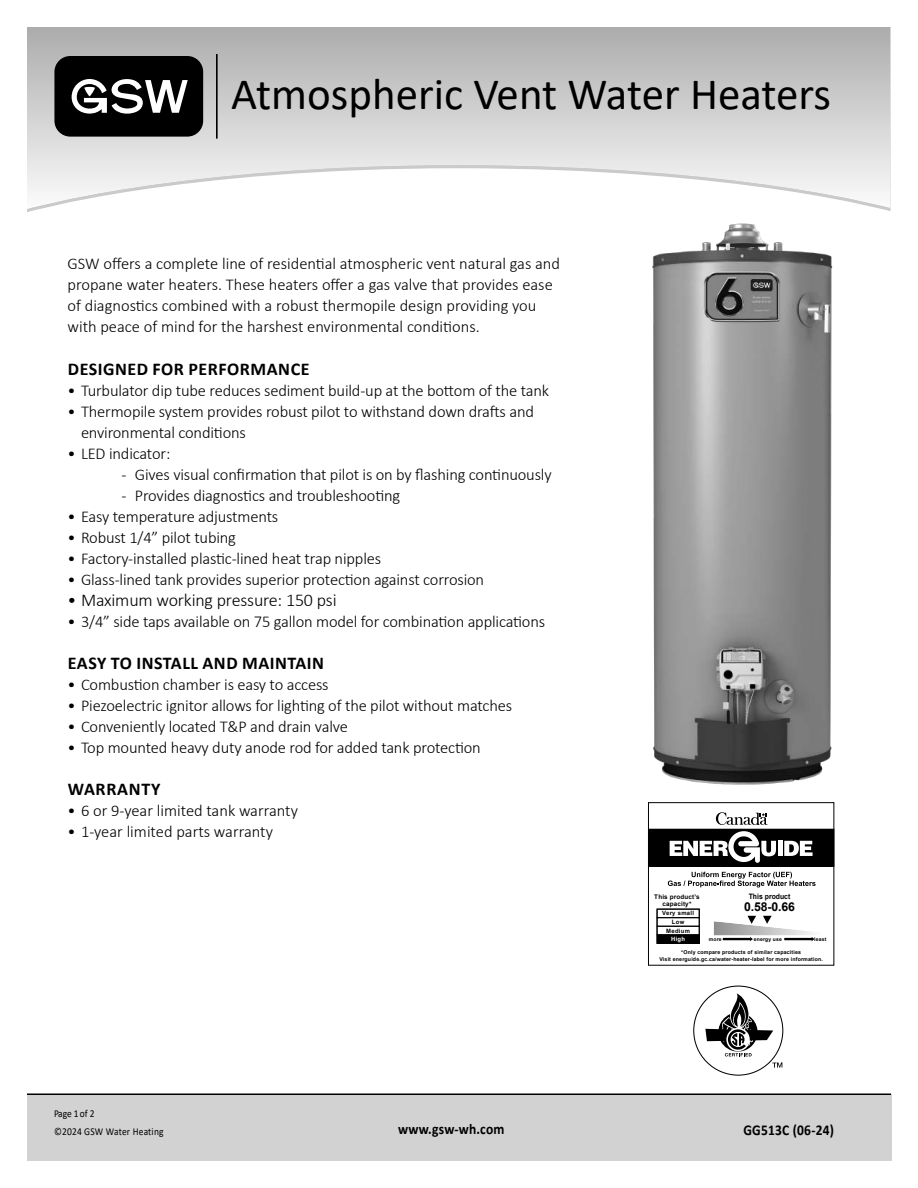
<style>
.page{position:relative;width:918px;height:1188px;background:#fff}
.page>*{position:absolute;margin:0;border:0;box-sizing:border-box;transform-origin:0 0}
.t1{font:45px "Calibri";color:#000}
.t2{font:700 18px "Calibri";letter-spacing:.03em;color:#000}
.t3{font:300 18px "Calibri";letter-spacing:-.01em;color:#000}
.t4{font:300 16.5px/21px "Calibri";letter-spacing:-.01em;color:#000}
.t5{font:700 15px "Calibri";letter-spacing:.015em;color:#000;scale:.9 1}
.t6{font:700 12.3px "Arial";color:#000}
.t7{font:10.5px/18px "Calibri";letter-spacing:.02em;color:#000;scale:.9 1}
.t8{font:700 7.5px "Arial";color:#000;scale:.92 1}
.t9{font:700 6.3px/7.4px "Arial";letter-spacing:.025em;color:#000;text-align:center}
.t10{font:700 5.85px/8.6px "Arial";letter-spacing:.05em;color:#000;text-align:center}
.t11{font:700 5.85px "Arial";color:#fff}
.t12{font:700 5.25px/7.6px "Arial";letter-spacing:.03em;color:#000;text-align:center}
.t13{font:700 5.1px "Arial";letter-spacing:.03em;color:#000}
</style>
<div class="page">
<img style="left:27px;top:27px;width:864px;height:182px">
<hr style="left:216px;top:54px;width:2px;height:85px;background:#000">
<div style="left:54px;top:56px;width:149px;height:81px;background:#000;border-radius:16px"></div>
<svg style="left:72px;top:79px;width:116px;height:35px"></svg>
<div style="left:27px;top:1094px;width:864px;height:67px;background:#d2d2d2"></div>
<hr style="left:27px;top:1093px;width:864px;height:2px;background:#000">
<svg style="left:693px;top:986px;width:90px;height:90px"></svg>
<svg style="left:716px;top:818px;width:52px;height:7px"></svg>
<div style="left:648px;top:829px;width:186px;height:37px;background:#000"></div>
<div style="left:778px;top:841px;width:5px;height:15px;background:#fff"></div>
<svg style="left:784px;top:841px;width:29px;height:15px"></svg>
<svg style="left:670px;top:831px;width:106px;height:32px"></svg>
<div style="left:657px;top:909px;width:43px;height:9px;border:1px solid #000"></div>
<div style="left:657px;top:917px;width:43px;height:10px;border:1px solid #000"></div>
<div style="left:657px;top:926px;width:43px;height:9px;border:1px solid #000"></div>
<div style="left:657px;top:935px;width:42px;height:8px;background:#000"></div>
<div style="left:657px;top:934px;width:43px;height:10px;border:1px solid #000"></div>
<div style="left:648px;top:802px;width:186px;height:164px;border:1px solid #000"></div>
<hr style="left:723px;top:938px;width:27px;height:2px;background:#000">
<hr style="left:784px;top:938px;width:28px;height:2px;background:#000">
<img style="left:714px;top:921px;width:99px;height:15px">
<svg style="left:763px;top:916px;width:9px;height:8px"></svg>
<svg style="left:748px;top:916px;width:8px;height:8px"></svg>
<svg style="left:668px;top:872px;width:148px;height:15px"></svg>
<img style="left:492px;top:186px;width:399px;height:632px">
<h1 class="t1" style="left:231px;top:77px;width:601px">Atmospheric Vent Water Heaters</h1>
<p class="t4" style="left:68px;top:253px;width:494px">GSW offers a complete line of residential atmospheric vent natural gas and propane water heaters. These heaters offer a gas valve that provides ease of diagnostics combined with a robust thermopile design providing you with peace of mind for the harshest environmental conditions.</p>
<p class="t2" style="left:68px;top:363px;width:243px">DESIGNED FOR PERFORMANCE</p>
<p class="t4" style="left:68px;top:380px;width:483px">• Turbulator dip tube reduces sediment build-up at the bottom of the tank</p>
<p class="t4" style="left:81px;top:401px;width:455px;text-indent:-14px">• Thermopile system provides robust pilot to withstand down drafts and environmental conditions</p>
<p class="t4" style="left:68px;top:443px;width:104px">• LED indicator:</p>
<p class="t4" style="left:122px;top:464px;width:432px">- Gives visual confirmation that pilot is on by flashing continuously</p>
<p class="t4" style="left:122px;top:485px;width:280px">- Provides diagnostics and troubleshooting</p>
<p class="t4" style="left:68px;top:506px;width:212px">• Easy temperature adjustments</p>
<p class="t4" style="left:68px;top:527px;width:170px">• Robust 1/4” pilot tubing</p>
<p class="t4" style="left:68px;top:548px;width:315px">• Factory-installed plastic-lined heat trap nipples</p>
<p class="t4" style="left:68px;top:569px;width:418px">• Glass-lined tank provides superior protection against corrosion</p>
<p class="t3" style="left:68px;top:590px;width:271px">• Maximum working pressure: 150 psi</p>
<p class="t4" style="left:68px;top:611px;width:479px">• 3/4” side taps available on 75 gallon model for combination applications</p>
<p class="t2" style="left:68px;top:657px;width:258px">EASY TO INSTALL AND MAINTAIN</p>
<p class="t4" style="left:68px;top:674px;width:263px">• Combustion chamber is easy to access</p>
<p class="t4" style="left:68px;top:695px;width:446px">• Piezoelectric ignitor allows for lighting of the pilot without matches</p>
<p class="t4" style="left:68px;top:716px;width:282px">• Conveniently located T&amp;P and drain valve</p>
<p class="t4" style="left:68px;top:737px;width:415px">• Top mounted heavy duty anode rod for added tank protection</p>
<p class="t2" style="left:68px;top:783px;width:94px">WARRANTY</p>
<p class="t4" style="left:68px;top:800px;width:232px">• 6 or 9-year limited tank warranty</p>
<p class="t4" style="left:68px;top:821px;width:207px">• 1-year limited parts warranty</p>
<p class="t9" style="left:654px;top:893px;width:47px">This productís capacity*</p>
<p class="t8" style="left:749px;top:894px;width:47px">This product</p>
<p class="t6" style="left:744px;top:902px;width:52px">0.58-0.66</p>
<p class="t12" style="left:659px;top:948px;width:165px">*Only compare products of similar capacities<br>Visit energuide.gc.ca/water-heater-label for more information.</p>
<p class="t10" style="left:662px;top:910px;width:33px">Very small<br>Low<br>Medium</p>
<p class="t11" style="left:671px;top:937px;width:16px">High</p>
<p class="t13" style="left:709px;top:937px;width:14px">more</p>
<p class="t13" style="left:814px;top:937px;width:14px">least</p>
<p class="t13" style="left:754px;top:937px;width:30px">energy use</p>
<p class="t7" style="left:54px;top:1105px;width:123px">Page 1 of 2<br>©2024 GSW Water Heating</p>
<p class="t5" style="left:398px;top:1123px;width:120px">www.gsw-wh.com</p>
<p class="t5" style="left:744px;top:1125px;width:102px">GG513C (06-24)</p>
</div>
